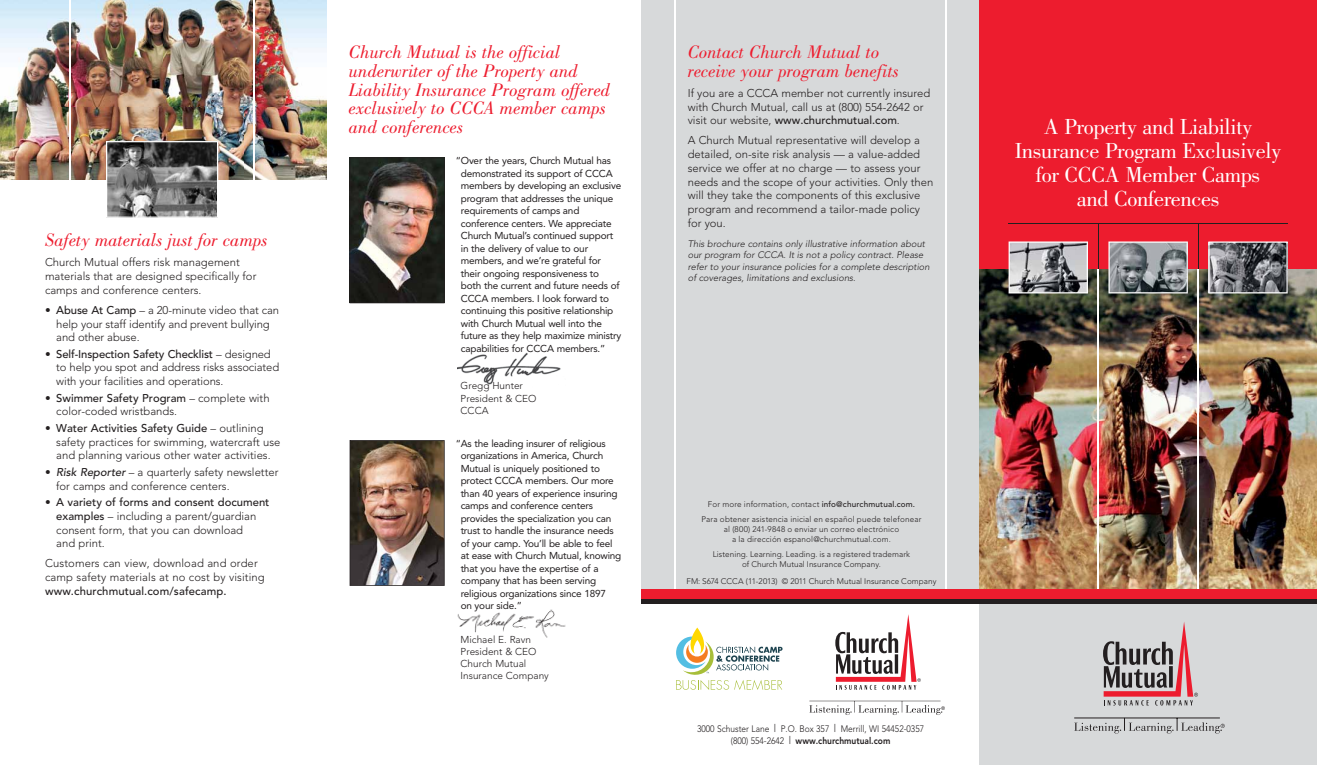
<style>
.page{position:relative;width:1317px;height:765px;background:#fff}
.page>*{position:absolute;margin:0;border:0;box-sizing:border-box;transform-origin:0 0}
.t1{font:22.5px/23.8px "Bodoni Std";letter-spacing:-.015em;color:#fff;text-align:center}
.t2{font:italic 18.75px/18.8px "Bodoni Std";color:#ed1c2e}
.t3{font:300 11.25px/13.8px "Avenir LT Std";color:#231f20}
.t4{font:500 11.25px "Avenir LT Std";letter-spacing:.01em;color:#231f20}
.t5{font:10px/12.5px "Avenir LT Std";letter-spacing:-.02em;color:#231f20}
.t6{font:300 10px/12px "Avenir LT Std";color:#231f20}
.t7{font:italic 300 9.38px/11.2px "Avenir LT Std";color:#231f20}
.t8{font:300 9.38px/11.9px "Avenir LT Std";color:#231f20;text-align:center;scale:.9 1}
.t9{font:300 8.12px/10px "Avenir LT Std";letter-spacing:.015em;color:#231f20;text-align:center}
.s1{font-weight:500}
.s2{font-weight:500;font-style:italic}
.s3{font-weight:800}
</style>
<div class="page">
<img style="left:457px;top:609px;width:109px;height:29px">
<img style="left:457px;top:352px;width:104px;height:33px">
<div style="left:979px;top:0;width:337px;height:287px;background:#ed1c2e"></div>
<img style="left:979px;top:269px;width:337px;height:320px">
<hr style="left:1097px;top:269px;width:1px;height:372px;background:#fff">
<hr style="left:1197px;top:269px;width:1px;height:372px;background:#fff">
<div style="left:641px;top:0;width:338px;height:594px;background:#d7d9da"></div>
<hr style="left:1097px;top:223px;width:1px;height:46px;background:#231f20">
<hr style="left:1197px;top:223px;width:1px;height:46px;background:#231f20">
<hr style="left:1008px;top:223px;width:279px;height:1px;background:#231f20">
<svg style="left:1008px;top:241px;width:79px;height:52px;background:#9d9b9f"></svg>
<svg style="left:1208px;top:241px;width:79px;height:52px;background:#707075"></svg>
<div style="left:979px;top:596px;width:337px;height:169px;background:#d7d9da"></div>
<svg style="left:1103px;top:622px;width:94px;height:84px"></svg>
<svg style="left:1074px;top:718px;width:150px;height:16px"></svg>
<hr style="left:674px;top:0;width:2px;height:591px;background:#fff">
<hr style="left:944px;top:0;width:2px;height:593px;background:#fff">
<div style="left:641px;top:599px;width:675px;height:5px;background:#231f20"></div>
<div style="left:641px;top:589px;width:675px;height:10px;background:#ed1c2e"></div>
<svg style="left:1108px;top:241px;width:79px;height:52px;background:#86898d"></svg>
<img style="left:349px;top:158px;width:95px;height:145px">
<img style="left:349px;top:440px;width:95px;height:146px">
<img style="left:0;top:0;width:326px;height:180px">
<hr style="left:69px;top:0;width:1px;height:186px;background:#fff">
<hr style="left:254px;top:0;width:1px;height:186px;background:#fff">
<svg style="left:106px;top:141px;width:112px;height:77px;background:#6f6f6f"></svg>
<svg style="left:835px;top:614px;width:85px;height:76px"></svg>
<svg style="left:809px;top:701px;width:135px;height:14px"></svg>
<svg style="left:676px;top:628px;width:106px;height:62px"></svg>
<h2 class="t2" style="left:45px;top:231px;width:224px">Safety materials just for camps</h2>
<p class="t3" style="left:45px;top:256px;width:213px">Church Mutual offers risk management materials that are designed specifically for camps and conference centers.</p>
<p class="t3" style="left:56px;top:303px;width:224px;text-indent:-11px"><span class="s1">• Abuse At Camp</span> – a 20-minute video that can help your staff identify and prevent bullying and other abuse.</p>
<p class="t3" style="left:56px;top:347px;width:224px;text-indent:-11px"><span class="s1">• Self-Inspection Safety Checklist</span> – designed to help you spot and address risks associated with your facilities and operations.</p>
<p class="t3" style="left:56px;top:391px;width:215px;text-indent:-11px"><span class="s1">• Swimmer Safety Program</span> – complete with color-coded wristbands.</p>
<p class="t3" style="left:56px;top:421px;width:226px;text-indent:-11px"><span class="s1">• Water Activities Safety Guide</span> – outlining safety practices for swimming, watercraft use and planning various other water activities.</p>
<p class="t3" style="left:56px;top:465px;width:224px;text-indent:-11px"><span class="s1">•</span> <span class="s2">Risk Reporter</span> – a quarterly safety newsletter for camps and conference centers.</p>
<p class="t3" style="left:56px;top:495px;width:215px;text-indent:-11px"><span class="s1">• A variety of forms and consent document examples</span> – including a parent/guardian consent form, that you can download<br>and print.</p>
<p class="t3" style="left:45px;top:557px;width:221px">Customers can view, download and order camp safety materials at no cost by visiting</p>
<p class="t4" style="left:45px;top:584px;width:183px">www.churchmutual.com/safecamp.</p>
<h2 class="t2" style="left:349px;top:43px;width:263px">Church Mutual is the official underwriter of the Property and<br>Liability Insurance Program offered exclusively to CCCA member camps and conferences</h2>
<p class="t5" style="left:461px;top:155px;width:162px;text-indent:-5px">“ Over the years, Church Mutual has demonstrated its support of CCCA members by developing an exclusive program that addresses the unique requirements of camps and conference centers. We appreciate Church Mutual’s continued support in the delivery of value to our members, and we’re grateful for their ongoing responsiveness to both the current and future needs of CCCA members. I look forward to continuing this positive relationship with Church Mutual well into the future as they help maximize ministry capabilities for CCCA members.”</p>
<p class="t6" style="left:460px;top:380px;width:77px;line-height:12.5px">Gregg Hunter<br>President &amp; CEO<br>CCCA</p>
<p class="t5" style="left:460px;top:437px;width:162px;text-indent:-5px">“ As the leading insurer of religious organizations in America, Church<br>Mutual is uniquely positioned to protect CCCA members. Our more than 40 years of experience insuring camps and conference centers provides the specialization you can trust to handle the insurance needs of your camp. You’ll be able to feel at ease with Church Mutual, knowing that you have the expertise of a company that has been serving religious organizations since 1897<br>on your side.”</p>
<p class="t6" style="left:460px;top:633px;width:90px">Michael E. Ravn<br>President &amp; CEO<br>Church Mutual<br>Insurance Company</p>
<h2 class="t2" style="left:687px;top:43px;width:213px">Contact Church Mutual to receive your program benefits</h2>
<p class="t3" style="left:687px;top:86px;width:244px">If you are a CCCA member not currently insured with Church Mutual, call us at (800) 554-2642 or visit our website, <span class="s1">www.churchmutual.com</span>.</p>
<p class="t3" style="left:687px;top:134px;width:247px">A Church Mutual representative will develop a detailed, on-site risk analysis — a value-added service we offer at no charge — to assess your needs and the scope of your activities. Only then will they take the components of this exclusive program and recommend a tailor-made policy for you.</p>
<p class="t7" style="left:687px;top:238px;width:243px">This brochure contains only illustrative information about our program for CCCA. It is not a policy contract. Please refer to your insurance policies for a complete description of coverages, limitations and exclusions.</p>
<p class="t9" style="left:707px;top:499px;width:209px">For more information, contact <span class="s1">info@churchmutual.com.</span></p>
<p class="t9" style="left:701px;top:515px;width:221px">Para obtener asistencia inicial en español puede telefonear al (800) 241-9848 o enviar un correo electrónico<br>a la dirección espanol@churchmutual.com.</p>
<p class="t9" style="left:712px;top:550px;width:199px">Listening. Learning. Leading. is a registered trademark of Church Mutual Insurance Company.</p>
<p class="t9" style="left:686px;top:576px;width:251px">FM: S674 CCCA (11-2013) © 2011 Church Mutual Insurance Company</p>
<p class="t8" style="left:697px;top:723px;width:254px">3000 Schuster Lane <sup>|</sup> P.O. Box 357 <sup>|</sup> Merrill, WI 54452-0357 (800) 554-2642 <sup>|</sup> <span class="s3">www.churchmutual.com</span></p>
<h1 class="t1" style="left:1014px;top:115px;width:268px">A Property and Liability<br>Insurance Program Exclusively for CCCA Member Camps<br>and Conferences</h1>
</div>
